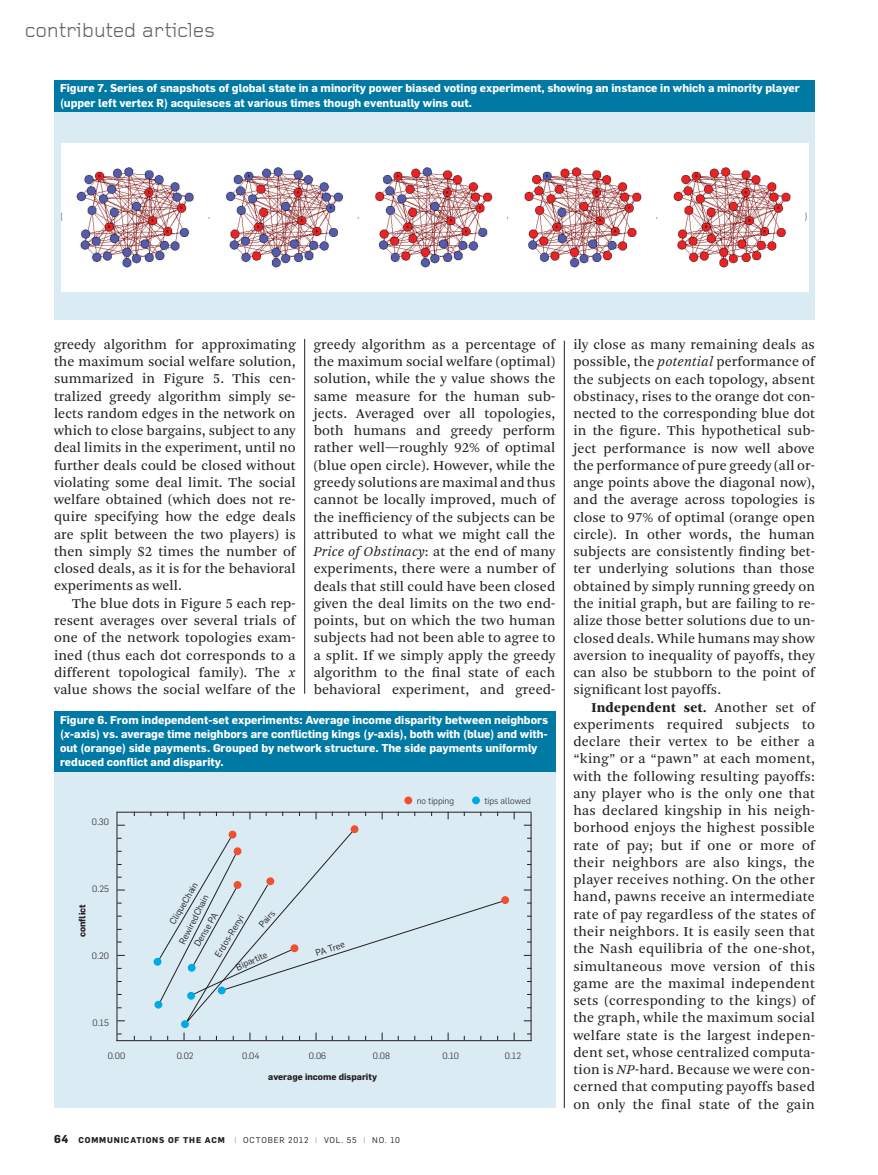
<style>
.page{position:relative;width:878px;height:1175px;background:#fff}
.page>*{position:absolute;margin:0;border:0;box-sizing:border-box;transform-origin:0 0}
.t1{font:21px "Foundry Gridnik";letter-spacing:-.015em;color:#636466}
.t2{font:14.25px/17.2px "Arnhem Blond";letter-spacing:.01em;color:#231f20;text-align:justify}
.t3{font:900 14.25px "Arnhem";letter-spacing:.02em;color:#231f20}
.t4{font:700 11.25px/14.2px "Flama";color:#fff}
.t5{font:300 9px "Flama";color:#231f20}
.t6{font:9px "Flama";color:#231f20}
.t7{font:700 9px "Flama";color:#231f20}
.t8{font:700 8.25px "Flama";letter-spacing:.1em;color:#231f20}
.s1{font-style:italic}
.s2{font-family:"Arnhem Blond";font-weight:400}
.s3{font-size:11.25px}
.s4{font-weight:400;color:#949698}
.s5{font-weight:400}
</style>
<div class="page">
<hr style="left:564px;top:341px;width:1px;height:767px;background:#231f20">
<hr style="left:304px;top:339px;width:1px;height:354px;background:#231f20">
<div style="left:54px;top:83px;width:760px;height:236px;background:#dbebf3"></div>
<div style="left:54px;top:80px;width:760px;height:31px;background:#007aa4"></div>
<img style="left:61px;top:143px;width:747px;height:148px">
<div style="left:54px;top:713px;width:501px;height:395px;background:#dbebf3"></div>
<div style="left:54px;top:711px;width:501px;height:60px;background:#007aa4"></div>
<hr style="left:116px;top:811px;width:1px;height:230px;background:#231f20">
<hr style="left:530px;top:811px;width:1px;height:230px;background:#231f20">
<hr style="left:116px;top:1040px;width:415px;height:1px;background:#231f20">
<hr style="left:117px;top:811px;width:413px;height:1px;background:#231f20">
<svg style="left:157px;top:828px;width:346px;height:212px"></svg>
<div style="left:228px;top:830px;width:8px;height:8px;background:#f04f30;border-radius:50%"></div>
<div style="left:153px;top:957px;width:8px;height:8px;background:#00abe5;border-radius:50%"></div>
<div style="left:154px;top:1000px;width:8px;height:8px;background:#00abe5;border-radius:50%"></div>
<div style="left:188px;top:963px;width:8px;height:8px;background:#00abe5;border-radius:50%"></div>
<div style="left:187px;top:991px;width:8px;height:8px;background:#00abe5;border-radius:50%"></div>
<div style="left:181px;top:1020px;width:8px;height:8px;background:#00abe5;border-radius:50%"></div>
<div style="left:218px;top:986px;width:8px;height:8px;background:#00abe5;border-radius:50%"></div>
<div style="left:233px;top:847px;width:8px;height:8px;background:#f04f30;border-radius:50%"></div>
<div style="left:233px;top:881px;width:8px;height:8px;background:#f04f30;border-radius:50%"></div>
<div style="left:266px;top:877px;width:8px;height:8px;background:#f04f30;border-radius:50%"></div>
<div style="left:350px;top:825px;width:8px;height:8px;background:#f04f30;border-radius:50%"></div>
<div style="left:290px;top:944px;width:8px;height:8px;background:#f04f30;border-radius:50%"></div>
<div style="left:501px;top:896px;width:8px;height:8px;background:#f04f30;border-radius:50%"></div>
<div style="left:404px;top:796px;width:8px;height:8px;background:#f04f30;border-radius:50%"></div>
<div style="left:472px;top:796px;width:8px;height:8px;background:#00abe5;border-radius:50%"></div>
<h1 class="t1" style="left:25px;top:19px;width:192px">contributed articles</h1>
<p class="t4" style="left:60px;top:81px;width:741px">Figure 7. Series of snapshots of global state in a minority power biased voting experiment, showing an instance in which a minority player (upper left vertex R) acquiesces at various times though eventually wins out.</p>
<p class="t2" style="left:54px;top:336px;width:244px">greedy algorithm for approximating the maximum social welfare solution, summarized in Figure 5. This cen&shy;tralized greedy algorithm simply se&shy;lects random edges in the network on which to close bargains, subject to any deal limits in the experiment, until no further deals could be closed without violating some deal limit. The social welfare obtained (which does not re&shy;quire specifying how the edge deals are split between the two players) is then simply $2 times the number of closed deals, as it is for the behavioral experiments as well.</p>
<p class="t2" style="left:54px;top:595px;width:244px;text-indent:18px">The blue dots in Figure 5 each rep&shy;resent averages over several trials of one of the network topologies exam&shy;ined (thus each dot corresponds to a different topological family). The <span class="s1">x </span>value shows the social welfare of the</p>
<p class="t2" style="left:314px;top:336px;width:244px">greedy algorithm as a percentage of the maximum social welfare (optimal) solution, while the y value shows the same measure for the human sub&shy;jects. Averaged over all topologies, both humans and greedy perform rather well—roughly 92% of optimal (blue open circle). However, while the greedy solutions are maximal and thus cannot be locally improved, much of the inefficiency of the subjects can be attributed to what we might call the <span class="s1">Price of Obstinacy</span>: at the end of many experiments, there were a number of deals that still could have been closed given the deal limits on the two end&shy;points, but on which the two human subjects had not been able to agree to a split. If we simply apply the greedy algorithm to the final state of each behavioral experiment, and greed-</p>
<p class="t2" style="left:573px;top:336px;width:244px">ily close as many remaining deals as possible, the <span class="s1">potential</span> performance of the subjects on each topology, absent obstinacy, rises to the orange dot con&shy;nected to the corresponding blue dot in the figure. This hypothetical sub&shy;ject performance is now well above the performance of pure greedy (all or&shy;ange points above the diagonal now), and the average across topologies is close to 97% of optimal (orange open circle). In other words, the human subjects are consistently finding bet&shy;ter underlying solutions than those obtained by simply running greedy on the initial graph, but are failing to re&shy;alize those better solutions due to un&shy;closed deals. While humans may show aversion to inequality of payoffs, they can also be stubborn to the point of significant lost payoffs.</p>
<p class="t3" style="left:591px;top:699px;width:226px">Independent set. <span class="s2">Another set of</span></p>
<p class="t2" style="left:573px;top:716px;width:244px">experiments required subjects to declare their vertex to be either a “king” or a “pawn” at each moment, with the following resulting payoffs: any player who is the only one that has declared kingship in his neigh&shy;borhood enjoys the highest possible rate of pay; but if one or more of their neighbors are also kings, the player receives nothing. On the other hand, pawns receive an intermediate rate of pay regardless of the states of their neighbors. It is easily seen that the Nash equilibria of the one-shot, simultaneous move version of this game are the maximal independent sets (corresponding to the kings) of the graph, while the maximum social welfare state is the largest indepen&shy;dent set, whose centralized computa&shy;tion is <span class="s1">NP</span>-hard. Because we were con&shy;cerned that computing payoffs based on only the final state of the gain</p>
<p class="t4" style="left:60px;top:712px;width:489px">Figure 6. From independent-set experiments: Average income disparity between neighbors (<span class="s1">x</span>-axis) vs. average time neighbors are conflicting kings (<span class="s1">y</span>-axis), both with (blue) and with&shy;out (orange) side payments. Grouped by network structure. The side payments uniformly reduced conflict and disparity.</p>
<p class="t5" style="left:417px;top:796px;width:41px">no tipping---</p>
<p class="t5" style="left:484px;top:796px;width:48px">tips allowed</p>
<p class="t5" style="left:92px;top:816px;width:19px">0.30</p>
<p class="t6" style="left:167px;top:920px;width:50px;rotate:-59deg">CLIQUECHAIN</p>
<p class="t5" style="left:92px;top:883px;width:18px">0.25</p>
<p class="t6" style="left:177px;top:940px;width:57px;rotate:-63deg">REWIREDCHAIN</p>
<p class="t7" style="left:77px;top:937px;width:34px;rotate:-90deg">conflict</p>
<p class="t6" style="left:257px;top:923px;width:21px;rotate:-50deg">PAIRS</p>
<p class="t6" style="left:192px;top:942px;width:39px;rotate:-59deg">DENSE PA</p>
<p class="t6" style="left:212px;top:953px;width:49px;rotate:-59deg">ERDOS-RENYI</p>
<p class="t6" style="left:314px;top:948px;width:33px;rotate:-18deg">PA TREE</p>
<p class="t5" style="left:92px;top:950px;width:18px">0.20</p>
<p class="t6" style="left:234px;top:963px;width:36px;rotate:-25deg">BIPARTITE</p>
<p class="t5" style="left:93px;top:1017px;width:18px">0.15</p>
<p class="t5" style="left:108px;top:1050px;width:19px">0.00</p>
<p class="t5" style="left:177px;top:1050px;width:18px">0.02</p>
<p class="t5" style="left:242px;top:1050px;width:19px">0.04</p>
<p class="t5" style="left:309px;top:1050px;width:19px">0.06</p>
<p class="t5" style="left:373px;top:1050px;width:19px">0.08</p>
<p class="t5" style="left:442px;top:1050px;width:18px">0.10</p>
<p class="t5" style="left:505px;top:1050px;width:18px">0.12</p>
<p class="t7" style="left:268px;top:1071px;width:110px">average income disparity</p>
<p class="t8" style="left:54px;top:1134px;width:347px"><span class="s3">64</span> communications of the acm <span class="s4">|</span> <span class="s5">OCTOBER 2012</span> <span class="s4">|</span> <span class="s5">VOL. 55</span> <span class="s4">|</span> <span class="s5">NO. 10</span></p>
</div>
